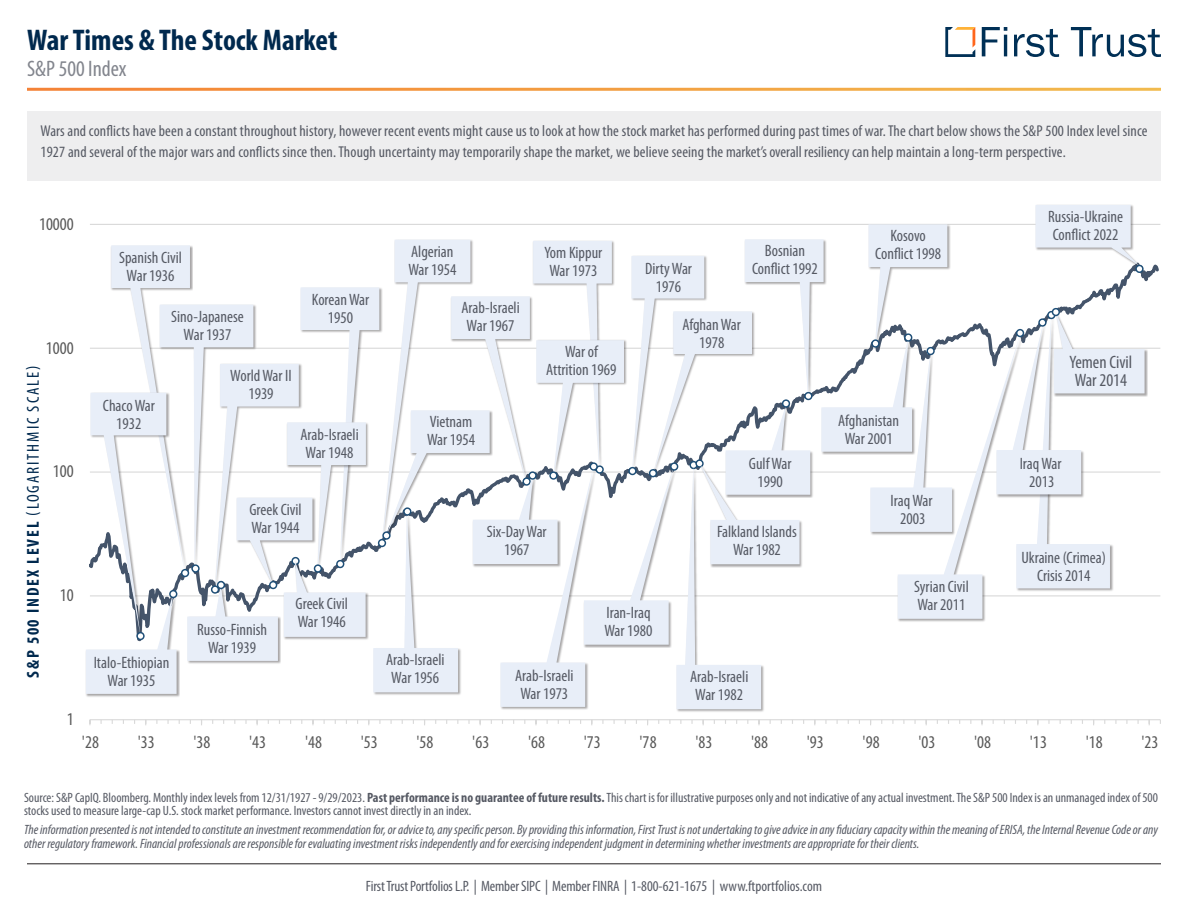
<style>
.page{position:relative;width:1188px;height:918px;background:#fff}
.page>*{position:absolute;margin:0;border:0;box-sizing:border-box;transform-origin:0 0}
.t1{font:700 condensed 30px "Myriad Pro";color:#00294e}
.t2{font:condensed 22.5px "Myriad Pro";color:#82858d}
.t3{font:condensed 18px "Myriad Pro";letter-spacing:.005em;color:#595959}
.t4{font:condensed 18px "Myriad Pro";color:#555963}
.t5{font:condensed 17.25px "Myriad Pro";letter-spacing:.11em;color:#00294e}
.t6{font:condensed 16.5px/18px "Myriad Pro";color:#555963;text-align:center}
.t7{font:condensed 15.75px/21px "Myriad Pro";letter-spacing:.01em;color:#555963}
.t8{font:condensed 15px "Myriad Pro";letter-spacing:-.01em;color:#555963}
.t9{font:italic condensed 13.5px/13.5px "Myriad Pro";color:#555963}
.t10{font:condensed 13.5px/13.5px "Myriad Pro";color:#555963}
.s1{font-weight:700}
</style>
<div class="page">
<hr style="left:90px;top:224px;width:1070px;height:1px;background:#d9d9d9">
<hr style="left:90px;top:719px;width:1070px;height:1px;background:#d9d9d9">
<svg style="left:982px;top:27px;width:25px;height:29px"></svg>
<hr style="left:1004px;top:35px;width:3px;height:21px;background:#003056">
<svg style="left:1014px;top:29px;width:45px;height:28px"></svg>
<svg style="left:1071px;top:27px;width:90px;height:30px"></svg>
<svg style="left:945px;top:27px;width:30px;height:30px"></svg>
<hr style="left:27px;top:863px;width:1134px;height:1px;background:#231f20">
<div style="left:27px;top:111px;width:1134px;height:69px;background:#eeeeef"></div>
<svg style="left:86px;top:239px;width:735px;height:470px"></svg>
<svg style="left:783px;top:400px;width:6px;height:7px"></svg>
<div style="left:782px;top:399px;width:8px;height:9px;border:1px solid #1f4f77;border-radius:50%"></div>
<div style="left:1053px;top:313px;width:95px;height:84px;background:#231f20;opacity:.4"></div>
<svg style="left:821px;top:205px;width:324px;height:414px"></svg>
<svg style="left:1039px;top:319px;width:7px;height:7px"></svg>
<div style="left:1038px;top:318px;width:9px;height:9px;border:1px solid #1f4f77;border-radius:50%"></div>
<p class="t1" style="left:27px;top:21px;width:312px">War Times &amp; The Stock Market</p>
<p class="t2" style="left:27px;top:55px;width:101px">S&amp;P 500 Index</p>
<p class="t7" style="left:41px;top:120px;width:1109px">Wars and conflicts have been a constant throughout history, however recent events might cause us to look at how the stock market has performed during past times of war. The chart below shows the S&amp;P 500 Index level since<br>1927 and several of the major wars and conflicts since then. Though uncertainty may temporarily shape the market, we believe seeing the market’s overall resiliency can help maintain a long-term perspective.</p>
<p class="t3" style="left:39px;top:213px;width:36px">10000</p>
<p class="t3" style="left:46px;top:337px;width:29px">1000</p>
<p class="t5" style="left:23px;top:678px;width:314px;rotate:-90deg"><span class="s1">S&amp;P 500 INDEX LEVEL</span> (LOGARITHMIC SCALE)</p>
<p class="t3" style="left:53px;top:461px;width:22px">100</p>
<p class="t3" style="left:60px;top:584px;width:15px">10</p>
<p class="t3" style="left:67px;top:708px;width:8px">1</p>
<p class="t6" style="left:119px;top:248px;width:65px">Spanish Civil<br>War 1936</p>
<p class="t6" style="left:103px;top:397px;width:53px">Chaco War</p>
<p class="t6" style="left:116px;top:415px;width:27px">1932</p>
<p class="t6" style="left:171px;top:307px;width:74px">Sino-Japanese<br>War 1937</p>
<p class="t6" style="left:230px;top:367px;width:63px">World War II</p>
<p class="t6" style="left:248px;top:385px;width:27px">1939</p>
<p class="t6" style="left:312px;top:290px;width:59px">Korean War</p>
<p class="t6" style="left:328px;top:308px;width:27px">1950</p>
<p class="t6" style="left:300px;top:426px;width:60px">Arab-Israeli</p>
<p class="t6" style="left:306px;top:444px;width:49px">War 1948</p>
<p class="t6" style="left:249px;top:500px;width:54px;text-align:left">Greek Civil<br>War 1944</p>
<p class="t6" style="left:94px;top:654px;width:77px">Italo-Ethiopian<br>War 1935</p>
<p class="t6" style="left:197px;top:620px;width:71px">Russo-Finnish<br>War 1939</p>
<p class="t6" style="left:296px;top:595px;width:54px;text-align:left">Greek Civil<br>War 1946</p>
<p class="t6" style="left:408px;top:242px;width:49px;text-align:left">Algerian<br>War 1954</p>
<p class="t6" style="left:461px;top:299px;width:60px">Arab-Israeli</p>
<p class="t6" style="left:467px;top:317px;width:49px">War 1967</p>
<p class="t6" style="left:427px;top:413px;width:49px;text-align:left">Vietnam<br>War 1954</p>
<p class="t6" style="left:545px;top:243px;width:59px;text-align:left">Yom Kippur<br>War 1973</p>
<p class="t6" style="left:565px;top:342px;width:34px">War of</p>
<p class="t6" style="left:546px;top:360px;width:72px">Attrition 1969</p>
<p class="t6" style="left:487px;top:523px;width:61px">Six-Day War</p>
<p class="t6" style="left:504px;top:541px;width:27px">1967</p>
<p class="t6" style="left:645px;top:259px;width:49px">Dirty War</p>
<p class="t6" style="left:656px;top:277px;width:27px">1976</p>
<p class="t6" style="left:682px;top:315px;width:60px">Afghan War</p>
<p class="t6" style="left:699px;top:333px;width:27px">1978</p>
<p class="t6" style="left:765px;top:241px;width:42px">Bosnian</p>
<p class="t6" style="left:752px;top:259px;width:67px">Conflict 1992</p>
<p class="t6" style="left:749px;top:455px;width:44px">Gulf War</p>
<p class="t6" style="left:758px;top:473px;width:27px">1990</p>
<p class="t6" style="left:717px;top:522px;width:81px">Falkland Islands<br>War 1982</p>
<p class="t6" style="left:386px;top:651px;width:60px">Arab-Israeli</p>
<p class="t6" style="left:391px;top:669px;width:49px">War 1956</p>
<p class="t6" style="left:515px;top:666px;width:60px">Arab-Israeli</p>
<p class="t6" style="left:520px;top:684px;width:49px">War 1973</p>
<p class="t6" style="left:605px;top:604px;width:49px;text-align:left">Iran-Iraq<br>War 1980</p>
<p class="t6" style="left:690px;top:667px;width:60px">Arab-Israeli</p>
<p class="t6" style="left:695px;top:685px;width:49px">War 1982</p>
<p class="t6" style="left:890px;top:227px;width:37px">Kosovo</p>
<p class="t6" style="left:875px;top:245px;width:67px">Conflict 1998</p>
<p class="t6" style="left:838px;top:412px;width:62px">Afghanistan<br>War 2001</p>
<p class="t6" style="left:891px;top:491px;width:43px">Iraq War</p>
<p class="t6" style="left:900px;top:509px;width:27px">2003</p>
<p class="t6" style="left:914px;top:577px;width:56px">Syrian Civil</p>
<p class="t6" style="left:918px;top:595px;width:49px">War 2011</p>
<p class="t6" style="left:1048px;top:207px;width:77px">Russia-Ukraine</p>
<p class="t6" style="left:1053px;top:225px;width:67px">Conflict 2022</p>
<p class="t4" style="left:1069px;top:351px;width:64px">Yemen Civil</p>
<p class="t4" style="left:1075px;top:369px;width:54px">War 2014</p>
<p class="t6" style="left:1020px;top:454px;width:43px">Iraq War</p>
<p class="t6" style="left:1029px;top:472px;width:27px">2013</p>
<p class="t6" style="left:1021px;top:549px;width:86px">Ukraine (Crimea)<br>Crisis 2014</p>
<p class="t3" style="left:82px;top:731px;width:19px">'28</p>
<p class="t3" style="left:138px;top:731px;width:19px">'33</p>
<p class="t3" style="left:193px;top:731px;width:19px">'38</p>
<p class="t3" style="left:249px;top:731px;width:19px">'43</p>
<p class="t3" style="left:305px;top:731px;width:19px">'48</p>
<p class="t3" style="left:361px;top:731px;width:19px">'53</p>
<p class="t3" style="left:417px;top:731px;width:19px">'58</p>
<p class="t3" style="left:472px;top:731px;width:19px">'63</p>
<p class="t3" style="left:528px;top:731px;width:19px">'68</p>
<p class="t3" style="left:584px;top:731px;width:19px">'73</p>
<p class="t3" style="left:640px;top:731px;width:19px">'78</p>
<p class="t3" style="left:695px;top:731px;width:19px">'83</p>
<p class="t3" style="left:751px;top:731px;width:19px">'88</p>
<p class="t3" style="left:807px;top:731px;width:19px">'93</p>
<p class="t3" style="left:863px;top:731px;width:19px">'98</p>
<p class="t3" style="left:918px;top:731px;width:19px">'03</p>
<p class="t3" style="left:974px;top:731px;width:19px">'08</p>
<p class="t3" style="left:1030px;top:731px;width:19px">'13</p>
<p class="t3" style="left:1086px;top:731px;width:19px">'18</p>
<p class="t3" style="left:1141px;top:731px;width:19px">'23</p>
<p class="t10" style="left:24px;top:790px;width:1136px">Source: S&amp;P CapIQ. Bloomberg. Monthly index levels from 12/31/1927 - 9/29/2023. <span class="s1">Past performance is no guarantee of future results.</span> This chart is for illustrative purposes only and not indicative of any actual investment. The S&amp;P 500 Index is an unmanaged index of 500 stocks used to measure large-cap U.S. stock market performance. Investors cannot invest directly in an index.</p>
<p class="t9" style="left:24px;top:823px;width:1135px">The information presented is not intended to constitute an investment recommendation for, or advice to, any specific person. By providing this information, First Trust is not undertaking to give advice in any fiduciary capacity within the meaning of ERISA, the Internal Revenue Code or any other regulatory framework. Financial professionals are responsible for evaluating investment risks independently and for exercising independent judgment in determining whether investments are appropriate for their clients.</p>
<p class="t8" style="left:366px;top:877px;width:458px">First Trust Portfolios L.P. | Member SIPC | Member FINRA | 1-800-621-1675 | www.ftportfolios.com</p>
</div>
